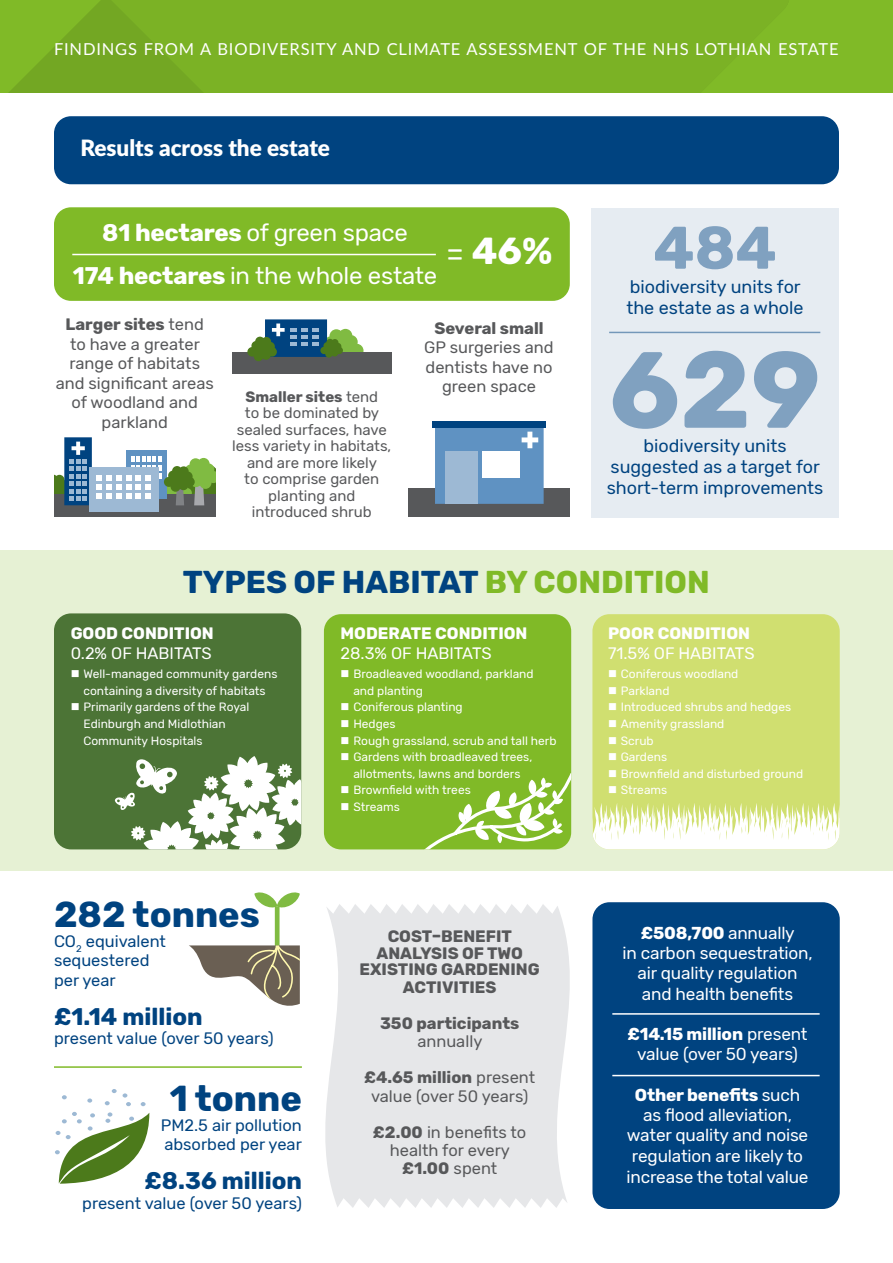
<style>
.page{position:relative;width:893px;height:1263px;background:#fff}
.page>*{position:absolute;margin:0;border:0;box-sizing:border-box;transform-origin:0 0}
.t1{font:700 108px "Rubik";color:#80a1c0}
.t2{font:700 60px "Rubik";color:#80a1c0}
.t3{font:700 37.5px "Rubik";color:#fff}
.t4{font:700 36px "Rubik";color:#004380}
.t5{font:700 31.5px "Rubik";color:#004380}
.t6{font:24px "Rubik";letter-spacing:-.01em;color:#fff}
.t7{font:700 24px "Rubik";color:#004380}
.t8{font:900 22.5px "Lato";color:#fff}
.t9{font:18px/21px "Rubik";color:#004380}
.t10{font:17.25px/20.4px "Rubik";letter-spacing:-.01em;color:#fff;text-align:center}
.t11{font:700 17.25px "Rubik";letter-spacing:-.01em;color:#fff}
.t12{font:16.5px/19.5px "Rubik";color:#57585a;text-align:center}
.t13{font:16.5px "Rubik";color:#004380}
.t14{font:700 16.5px/16.5px "Rubik";color:#57585a;text-align:center}
.t15{font:16.5px "Lato";letter-spacing:.05em;color:#fff}
.t16{font:16.5px "Rubik";color:#fff}
.t17{font:700 16.5px "Rubik";color:#fff}
.t18{font:15px/16.5px "Rubik";color:#57585a;text-align:center}
.t19{font:12px "Rubik";color:#fff}
.s1{font-weight:700}
.s2{font-weight:400}
.s3{font-weight:400;font-size:31.5px}
.s4{color:#80ba27}
</style>
<div class="page">
<div style="left:0;top:550px;width:893px;height:321px;background:#e6f1d4"></div>
<div style="left:591px;top:208px;width:248px;height:309px;background:#e6ecf2"></div>
<div style="left:0;top:0;width:893px;height:93px;background:#7bb225"></div>
<svg style="left:9px;top:0;width:195px;height:93px;fill:#73a723"></svg>
<div style="left:54px;top:116px;width:785px;height:68px;background:#004380;border-radius:17px"></div>
<hr style="left:609px;top:332px;width:211px;height:1px;background:#004380">
<div style="left:54px;top:613px;width:247px;height:236px;background:#4c7436;border-radius:17px"></div>
<svg style="left:115px;top:756px;width:186px;height:93px"></svg>
<div style="left:592px;top:614px;width:248px;height:235px;background:#d0df70;border-radius:17px"></div>
<svg style="left:592px;top:803px;width:248px;height:46px"></svg>
<div style="left:324px;top:614px;width:247px;height:235px;background:#80ba27;border-radius:17px"></div>
<svg style="left:425px;top:773px;width:146px;height:76px"></svg>
<div style="left:54px;top:207px;width:516px;height:94px;background:#80ba27;border-radius:17px"></div>
<hr style="left:72px;top:254px;width:364px;height:1px;background:#fff">
<div style="left:54px;top:494px;width:161px;height:23px;background:#57585a"></div>
<div style="left:89px;top:467px;width:69px;height:44px;background:#9db9d4"></div>
<svg style="left:54px;top:437px;width:161px;height:70px"></svg>
<div style="left:232px;top:352px;width:159px;height:21px;background:#57585a"></div>
<svg style="left:247px;top:319px;width:116px;height:43px"></svg>
<div style="left:408px;top:488px;width:162px;height:28px;background:#57585a"></div>
<svg style="left:435px;top:428px;width:109px;height:76px;background:#6495c3"></svg>
<div style="left:481px;top:451px;width:38px;height:27px;background:#fff"></div>
<div style="left:445px;top:451px;width:32px;height:53px;background:#9db9d4"></div>
<div style="left:432px;top:421px;width:113px;height:7px;background:#004380"></div>
<hr style="left:54px;top:1066px;width:248px;height:2px;background:#80ba27">
<svg style="left:87px;top:1098px;width:5px;height:5px"></svg>
<svg style="left:62px;top:1095px;width:5px;height:4px"></svg>
<svg style="left:112px;top:1089px;width:5px;height:4px"></svg>
<svg style="left:105px;top:1101px;width:5px;height:4px"></svg>
<svg style="left:141px;top:1102px;width:5px;height:4px"></svg>
<svg style="left:123px;top:1093px;width:8px;height:13px"></svg>
<svg style="left:55px;top:1112px;width:94px;height:72px"></svg>
<div style="left:275px;top:906px;width:5px;height:40px;background:#80bb42"></div>
<svg style="left:254px;top:892px;width:46px;height:16px"></svg>
<svg style="left:189px;top:945px;width:111px;height:61px"></svg>
<svg style="left:325px;top:904px;width:245px;height:304px;background:#e8e9ea"></svg>
<div style="left:592px;top:902px;width:248px;height:307px;background:#004380;border-radius:17px"></div>
<hr style="left:612px;top:1013px;width:208px;height:2px;background:#fff">
<hr style="left:612px;top:1075px;width:208px;height:1px;background:#fff">
<p class="t15" style="left:54px;top:37px;width:786px">FINDINGS FROM A BIODIVERSITY AND CLIMATE ASSESSMENT OF THE NHS LOTHIAN ESTATE</p>
<p class="t8" style="left:80px;top:131px;width:251px">Results across the estate</p>
<p class="t6" style="left:102px;top:220px;width:307px"><span class="s1">81 hectares</span> of green space</p>
<p class="t6" style="left:73px;top:262px;width:366px"><span class="s1">174 hectares</span> in the whole estate</p>
<p class="t14" style="left:66px;top:317px;width:140px">Larger sites <span class="s2">tend</span></p>
<p class="t12" style="left:56px;top:335px;width:160px">to have a greater range of habitats and significant areas</p>
<p class="t12" style="left:72px;top:393px;width:128px">of woodland and</p>
<p class="t12" style="left:102px;top:413px;width:68px">parkland</p>
<p class="t3" style="left:446px;top:230px;width:108px"><span class="s3">=</span> 46%</p>
<p class="t14" style="left:434px;top:320px;width:111px">Several small</p>
<p class="t12" style="left:424px;top:338px;width:131px">GP surgeries and dentists have no green space</p>
<p class="t18" style="left:232px;top:389px;width:161px"><span class="s1">Smaller sites</span> tend<br>to be dominated by sealed surfaces, have less variety in habitats, and are more likely<br>to comprise garden planting and</p>
<p class="t18" style="left:252px;top:504px;width:121px">introduced shrub</p>
<p class="t2" style="left:653px;top:213px;width:125px">484</p>
<p class="t9" style="left:630px;top:276px;width:172px">biodiversity units for</p>
<p class="t9" style="left:626px;top:297px;width:179px">the estate as a whole</p>
<p class="t1" style="left:609px;top:327px;width:213px">629</p>
<p class="t9" style="left:643px;top:435px;width:145px">biodiversity units</p>
<p class="t9" style="left:607px;top:456px;width:218px">suggested as a target for short-term improvements</p>
<p class="t5" style="left:183px;top:563px;width:528px">TYPES OF HABITAT <span class="s4">BY CONDITION</span></p>
<p class="t17" style="left:608px;top:624px;width:143px">POOR CONDITION</p>
<p class="t16" style="left:608px;top:644px;width:148px">71.5% OF HABITATS</p>
<p class="t19" style="left:608px;top:667px;width:132px">■ Coniferous woodland</p>
<p class="t19" style="left:608px;top:684px;width:63px">■ Parkland</p>
<p class="t19" style="left:608px;top:700px;width:185px">■ Introduced shrubs and hedges</p>
<p class="t19" style="left:608px;top:717px;width:118px">■ Amenity grassland</p>
<p class="t19" style="left:608px;top:733px;width:47px">■ Scrub</p>
<p class="t19" style="left:608px;top:750px;width:61px">■ Gardens</p>
<p class="t19" style="left:608px;top:766px;width:197px">■ Brownfield and disturbed ground</p>
<p class="t19" style="left:608px;top:783px;width:61px">■ Streams</p>
<p class="t17" style="left:71px;top:624px;width:145px">GOOD CONDITION</p>
<p class="t16" style="left:71px;top:644px;width:143px">0.2% OF HABITATS</p>
<p class="t19" style="left:71px;top:667px;width:208px">■ Well-managed community gardens</p>
<p class="t19" style="left:83px;top:684px;width:184px">containing a diversity of habitats</p>
<p class="t19" style="left:71px;top:700px;width:180px">■ Primarily gardens of the Royal</p>
<p class="t19" style="left:83px;top:717px;width:144px">Edinburgh and Midlothian</p>
<p class="t19" style="left:83px;top:733px;width:121px">Community Hospitals</p>
<p class="t17" style="left:341px;top:624px;width:188px">MODERATE CONDITION</p>
<p class="t16" style="left:341px;top:644px;width:153px">28.3% OF HABITATS</p>
<p class="t19" style="left:341px;top:667px;width:195px">■ Broadleaved woodland, parkland</p>
<p class="t19" style="left:353px;top:684px;width:71px">and planting</p>
<p class="t19" style="left:341px;top:700px;width:124px">■ Coniferous planting</p>
<p class="t19" style="left:341px;top:717px;width:57px">■ Hedges</p>
<p class="t19" style="left:341px;top:733px;width:217px">■ Rough grassland, scrub and tall herb</p>
<p class="t19" style="left:341px;top:750px;width:193px">■ Gardens with broadleaved trees,</p>
<p class="t19" style="left:353px;top:766px;width:169px">allotments, lawns and borders</p>
<p class="t19" style="left:341px;top:783px;width:132px">■ Brownfield with trees</p>
<p class="t19" style="left:341px;top:799px;width:61px">■ Streams</p>
<p class="t4" style="left:54px;top:893px;width:207px">282 tonnes</p>
<p class="t13" style="left:54px;top:931px;width:113px">CO<sub>2</sub> equivalent</p>
<p class="t13" style="left:54px;top:951px;width:97px">sequestered</p>
<p class="t13" style="left:54px;top:970px;width:63px">per year</p>
<p class="t7" style="left:54px;top:1002px;width:150px">£1.14 million</p>
<p class="t13" style="left:54px;top:1029px;width:221px">present value (over 50 years)</p>
<p class="t4" style="left:170px;top:1078px;width:134px">1 tonne</p>
<p class="t13" style="left:161px;top:1116px;width:143px">PM2.5 air pollution</p>
<p class="t13" style="left:164px;top:1135px;width:139px">absorbed per year</p>
<p class="t7" style="left:145px;top:1167px;width:159px">£8.36 million</p>
<p class="t13" style="left:82px;top:1194px;width:221px">present value (over 50 years)</p>
<p class="t14" style="left:360px;top:929px;width:182px">COST–BENEFIT<br>ANALYSIS OF TWO<br>EXISTING GARDENING</p>
<p class="t14" style="left:403px;top:980px;width:95px">ACTIVITIES</p>
<p class="t14" style="left:380px;top:1015px;width:141px;line-height:18px">350 participants <span class="s2">annually</span></p>
<p class="t12" style="left:364px;top:1069px;width:172px;line-height:18px"><span class="s1">£4.65 million</span> present value (over 50 years)</p>
<p class="t12" style="left:373px;top:1123px;width:155px;line-height:18px"><span class="s1">£2.00</span> in benefits to health for every</p>
<p class="t14" style="left:402px;top:1160px;width:97px">£1.00 <span class="s2">spent</span></p>
<p class="t11" style="left:641px;top:923px;width:155px">£508,700 <span class="s2">annually</span></p>
<p class="t10" style="left:622px;top:943px;width:192px">in carbon sequestration, air quality regulation</p>
<p class="t10" style="left:642px;top:984px;width:153px">and health benefits</p>
<p class="t10" style="left:627px;top:1024px;width:182px"><span class="s1">£14.15 million</span> present value (over 50 years)</p>
<p class="t10" style="left:627px;top:1085px;width:183px"><span class="s1">Other benefits</span> such as flood alleviation, water quality and noise regulation are likely to increase the total value</p>
</div>
